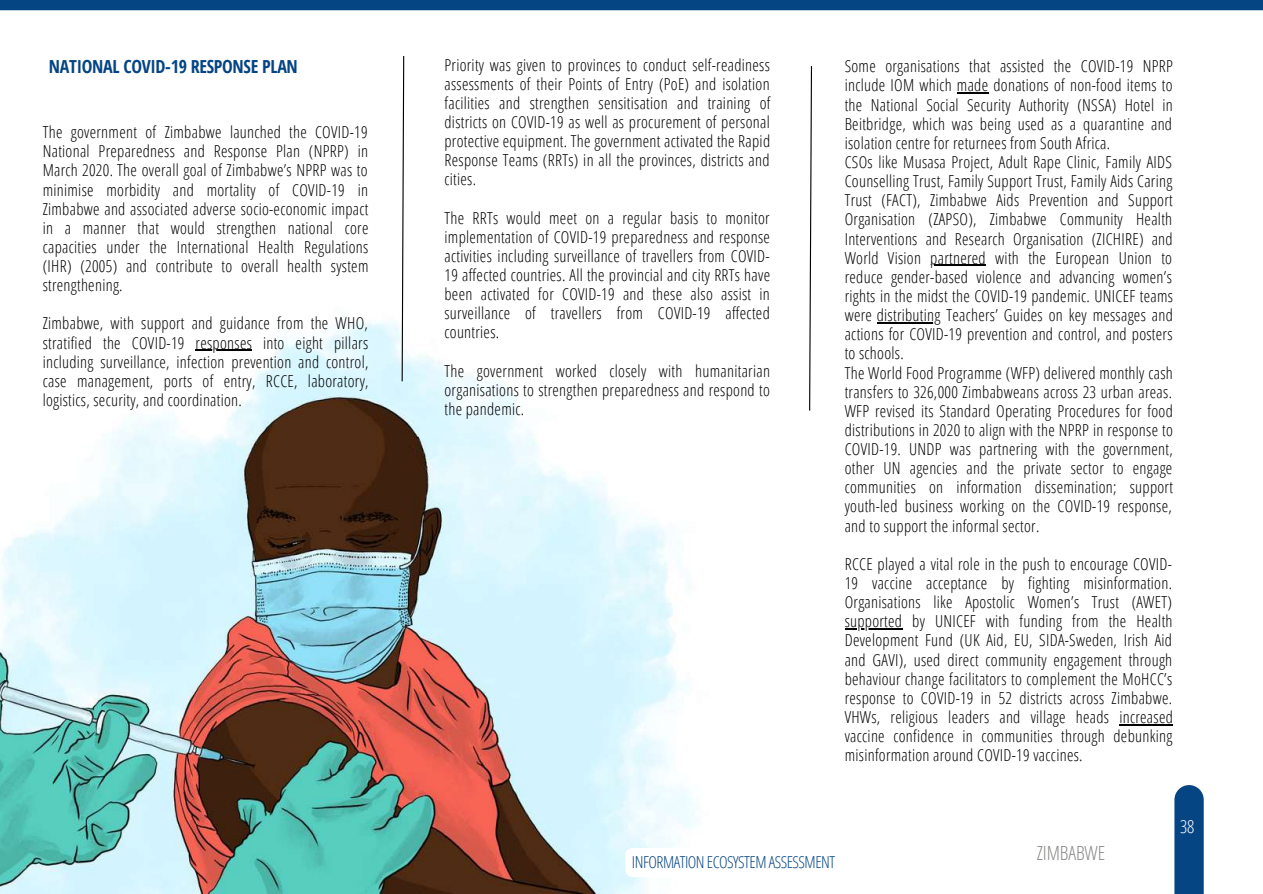
<style>
.page{position:relative;width:1263px;height:894px;background:#fff}
.page>*{position:absolute;margin:0;border:0;box-sizing:border-box;transform-origin:0 0}
.t1{font:300 19.5px "Open Sans Condensed";letter-spacing:-.005em;color:#878786}
.t2{font:700 18px "Open Sans Condensed";letter-spacing:-.02em;color:#054484}
.t3{font:300 18px "Open Sans Condensed";color:#fff}
.t4{font:300 16.5px/19px "Open Sans Condensed";letter-spacing:.02em;color:#000;text-align:justify}
.t5{font:300 16.5px "Open Sans Condensed";letter-spacing:-.03em;color:#064584}
</style>
<div class="page">
<img style="left:0;top:321px;width:696px;height:572px">
<svg style="left:1174px;top:785px;width:30px;height:108px;background:#134e8a"></svg>
<svg style="left:809px;top:66px;width:3px;height:345px"></svg>
<div style="left:0;top:0;width:1263px;height:10px;background:#064584"></div>
<div style="left:625px;top:847px;width:217px;height:29px;background:#fff;border-radius:7px"></div>
<hr style="left:957px;top:93px;width:31px;height:1px;background:#000">
<hr style="left:930px;top:265px;width:56px;height:1px;background:#000">
<hr style="left:877px;top:322px;width:64px;height:1px;background:#000">
<hr style="left:845px;top:628px;width:57px;height:1px;background:#000">
<hr style="left:1119px;top:723px;width:54px;height:2px;background:#000">
<hr style="left:196px;top:349px;width:56px;height:2px;background:#000">
<svg style="left:401px;top:56px;width:4px;height:326px"></svg>
<p class="t2" style="left:49px;top:54px;width:250px">NATIONAL COVID-19 RESPONSE PLAN</p>
<p class="t4" style="left:444px;top:55px;width:327px">Priority was given to provinces to conduct self-readiness assessments of their Points of Entry (PoE) and isolation facilities and strengthen sensitisation and training of districts on COVID-19 as well as procurement of personal protective equipment. The government activated the Rapid Response Teams (RRTs) in all the provinces, districts and cities.</p>
<p class="t4" style="left:444px;top:208px;width:327px">The RRTs would meet on a regular basis to monitor implementation of COVID-19 preparedness and response activities including surveillance of travellers from COVID-19 affected countries. All the provincial and city RRTs have been activated for COVID-19 and these also assist in surveillance of travellers from COVID-19 affected countries.</p>
<p class="t4" style="left:444px;top:360px;width:327px">The government worked closely with humanitarian organisations to strengthen preparedness and respond to the pandemic.</p>
<p class="t4" style="left:43px;top:122px;width:327px">The government of Zimbabwe launched the COVID-19<br>National Preparedness and Response Plan (NPRP) in March 2020. The overall goal of Zimbabwe’s NPRP was to minimise morbidity and mortality of COVID-19 in Zimbabwe and associated adverse socio-economic impact in a manner that would strengthen national core capacities under the International Health Regulations (IHR) (2005) and contribute to overall health system strengthening.</p>
<p class="t4" style="left:43px;top:313px;width:327px">Zimbabwe, with support and guidance from the WHO, stratified the COVID-19 responses into eight pillars including surveillance, infection prevention and control, case management, ports of entry, RCCE, laboratory, logistics, security, and coordination.</p>
<p class="t4" style="left:845px;top:56px;width:330px;text-align:left">Some organisations that assisted the COVID-19 NPRP include IOM which made donations of non-food items to the National Social Security Authority (NSSA) Hotel in Beitbridge, which was being used as a quarantine and isolation centre for returnees from South Africa.<br>CSOs like Musasa Project, Adult Rape Clinic, Family AIDS Counselling Trust, Family Support Trust, Family Aids Caring Trust (FACT), Zimbabwe Aids Prevention and Support Organisation (ZAPSO), Zimbabwe Community Health Interventions and Research Organisation (ZICHIRE) and World Vision partnered with the European Union to reduce gender-based violence and advancing women’s rights in the midst the COVID-19 pandemic. UNICEF teams were distributing Teachers’ Guides on key messages and actions for COVID-19 prevention and control, and posters to schools.<br>The World Food Programme (WFP) delivered monthly cash transfers to 326,000 Zimbabweans across 23 urban areas.<br>WFP revised its Standard Operating Procedures for food distributions in 2020 to align with the NPRP in response to COVID-19. UNDP was partnering with the government, other UN agencies and the private sector to engage communities on information dissemination; support youth-led business working on the COVID-19 response, and to support the informal sector.</p>
<p class="t4" style="left:845px;top:553px;width:330px">RCCE played a vital role in the push to encourage COVID-19 vaccine acceptance by fighting misinformation.<br>Organisations like Apostolic Women’s Trust (AWET) supported by UNICEF with funding from the Health Development Fund (UK Aid, EU, SIDA-Sweden, Irish Aid and GAVI), used direct community engagement through behaviour change facilitators to complement the MoHCC’s response to COVID-19 in 52 districts across Zimbabwe.<br>VHWs, religious leaders and village heads increased vaccine confidence in communities through debunking misinformation around COVID-19 vaccines.</p>
<p class="t5" style="left:632px;top:850px;width:205px">INFORMATION ECOSYSTEM ASSESSMENT</p>
<p class="t1" style="left:1037px;top:838px;width:70px">ZIMBABWE</p>
<p class="t3" style="left:1180px;top:813px;width:16px">38</p>
</div>
